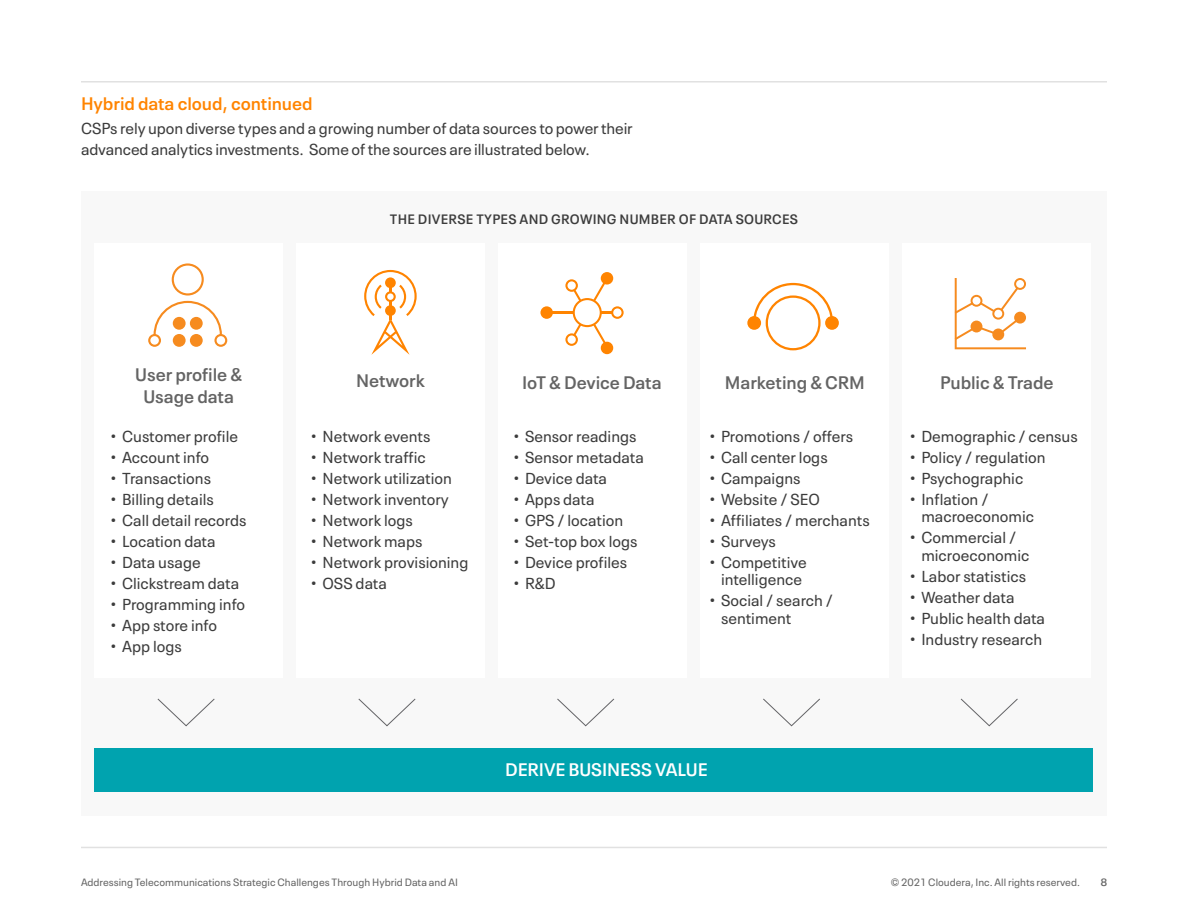
<style>
.page{position:relative;width:1188px;height:918px;background:#fff}
.page>*{position:absolute;margin:0;border:0;box-sizing:border-box;transform-origin:0 0}
.t1{font:600 18px/22.5px "Neue Plak Text";letter-spacing:-.005em;color:#646464;text-align:center}
.t2{font:600 18px "Neue Plak Text";letter-spacing:-.005em;color:#ff8400}
.t3{font:600 18px "Neue Plak Text";letter-spacing:-.005em;color:#fff}
.Body_text{font:15.75px/17.2px "Neue Plak Text";color:#3c3c3c}
.Table_H1{font:600 13.5px "Neue Plak Text";letter-spacing:.02em;color:#3c3c3c}
.t4{font:10.5px "Neue Plak Text";color:#646464}
.t5{font:600 10.5px "Neue Plak Text";color:#646464}
</style>
<div class="page">
<div style="left:81px;top:191px;width:1026px;height:624px;background:#f8f8f8"></div>
<div style="left:94px;top:243px;width:189px;height:434px;background:#fff"></div>
<div style="left:94px;top:748px;width:1000px;height:44px;background:#00a3af"></div>
<div style="left:296px;top:243px;width:189px;height:434px;background:#fff"></div>
<div style="left:498px;top:243px;width:189px;height:434px;background:#fff"></div>
<div style="left:700px;top:243px;width:189px;height:434px;background:#fff"></div>
<div style="left:902px;top:243px;width:189px;height:434px;background:#fff"></div>
<div style="left:540px;top:306px;width:13px;height:13px;background:#ff8400;border-radius:50%"></div>
<div style="left:601px;top:272px;width:12px;height:13px;background:#ff8400;border-radius:50%"></div>
<div style="left:601px;top:342px;width:12px;height:12px;background:#ff8400;border-radius:50%"></div>
<hr style="left:552px;top:312px;width:22px;height:2px;background:#ff8400">
<svg style="left:565px;top:279px;width:59px;height:67px"></svg>
<div style="left:825px;top:316px;width:14px;height:14px;background:#ff8400;border-radius:50%"></div>
<div style="left:747px;top:316px;width:14px;height:14px;background:#ff8400;border-radius:50%"></div>
<svg style="left:753px;top:283px;width:80px;height:67px"></svg>
<svg style="left:364px;top:270px;width:53px;height:85px"></svg>
<svg style="left:148px;top:263px;width:79px;height:84px"></svg>
<div style="left:173px;top:334px;width:13px;height:13px;background:#f68b1f;border-radius:50%"></div>
<div style="left:190px;top:334px;width:13px;height:13px;background:#f68b1f;border-radius:50%"></div>
<div style="left:173px;top:317px;width:13px;height:13px;background:#f68b1f;border-radius:50%"></div>
<div style="left:190px;top:317px;width:13px;height:13px;background:#f68b1f;border-radius:50%"></div>
<svg style="left:955px;top:278px;width:71px;height:71px"></svg>
<div style="left:971px;top:321px;width:11px;height:11px;background:#f68b1f;border-radius:50%"></div>
<div style="left:992px;top:329px;width:12px;height:11px;background:#f68b1f;border-radius:50%"></div>
<div style="left:1014px;top:312px;width:12px;height:12px;background:#f68b1f;border-radius:50%"></div>
<svg style="left:157px;top:698px;width:58px;height:29px"></svg>
<svg style="left:358px;top:698px;width:58px;height:29px"></svg>
<svg style="left:557px;top:698px;width:58px;height:29px"></svg>
<svg style="left:763px;top:698px;width:57px;height:29px"></svg>
<svg style="left:960px;top:698px;width:58px;height:29px"></svg>
<hr style="left:81px;top:81px;width:1026px;height:1px;background:#e1e1e1">
<hr style="left:81px;top:847px;width:1026px;height:1px;background:#e1e1e1">
<h3 class="t2" style="left:81px;top:89px;width:233px">Hybrid data cloud, continued</h3>
<p class="Body_text" style="left:81px;top:117px;width:553px;line-height:20.2px">CSPs rely upon diverse types and a growing number of data sources to power their advanced analytics investments. Some of the sources are illustrated below.</p>
<h3 class="t1" style="left:135px;top:361px;width:108px">User profile &amp;<br>Usage data</h3>
<p class="Body_text" style="left:110px;top:426px;width:129px">• Customer profile</p>
<p class="Body_text" style="left:110px;top:447px;width:101px">• Account info</p>
<p class="Body_text" style="left:110px;top:468px;width:102px">• Transactions</p>
<p class="Body_text" style="left:110px;top:489px;width:105px">• Billing details</p>
<p class="Body_text" style="left:110px;top:510px;width:138px">• Call detail records</p>
<p class="Body_text" style="left:110px;top:531px;width:107px">• Location data</p>
<p class="Body_text" style="left:110px;top:552px;width:92px">• Data usage</p>
<p class="Body_text" style="left:110px;top:573px;width:131px">• Clickstream data</p>
<p class="Body_text" style="left:110px;top:594px;width:137px">• Programming info</p>
<p class="Body_text" style="left:110px;top:615px;width:108px">• App store info</p>
<p class="Body_text" style="left:110px;top:636px;width:73px">• App logs</p>
<p class="Table_H1" style="left:390px;top:208px;width:410px">THE DIVERSE TYPES AND GROWING NUMBER OF DATA SOURCES</p>
<h3 class="t1" style="left:356px;top:367px;width:70px">Network</h3>
<p class="Body_text" style="left:310px;top:426px;width:121px">• Network events</p>
<p class="Body_text" style="left:310px;top:447px;width:117px">• Network traffic</p>
<p class="Body_text" style="left:310px;top:468px;width:143px">• Network utilization</p>
<p class="Body_text" style="left:310px;top:489px;width:140px">• Network inventory</p>
<p class="Body_text" style="left:310px;top:510px;width:104px">• Network logs</p>
<p class="Body_text" style="left:310px;top:531px;width:114px">• Network maps</p>
<p class="Body_text" style="left:310px;top:552px;width:159px">• Network provisioning</p>
<p class="Body_text" style="left:310px;top:573px;width:78px">• OSS data</p>
<h3 class="t1" style="left:522px;top:369px;width:141px">IoT &amp; Device Data</h3>
<h3 class="t1" style="left:725px;top:369px;width:141px">Marketing &amp; CRM</h3>
<h3 class="t1" style="left:940px;top:369px;width:115px">Public &amp; Trade</h3>
<p class="Body_text" style="left:513px;top:426px;width:125px">• Sensor readings</p>
<p class="Body_text" style="left:513px;top:447px;width:132px">• Sensor metadata</p>
<p class="Body_text" style="left:513px;top:468px;width:96px">• Device data</p>
<p class="Body_text" style="left:513px;top:489px;width:83px">• Apps data</p>
<p class="Body_text" style="left:513px;top:510px;width:112px">• GPS / location</p>
<p class="Body_text" style="left:513px;top:531px;width:126px">• Set-top box logs</p>
<p class="Body_text" style="left:513px;top:552px;width:116px">• Device profiles</p>
<p class="Body_text" style="left:513px;top:573px;width:44px">• R&amp;D</p>
<p class="Body_text" style="left:709px;top:426px;width:146px">• Promotions / offers</p>
<p class="Body_text" style="left:709px;top:447px;width:120px">• Call center logs</p>
<p class="Body_text" style="left:709px;top:468px;width:93px">• Campaigns</p>
<p class="Body_text" style="left:709px;top:489px;width:112px">• Website / SEO</p>
<p class="Body_text" style="left:709px;top:510px;width:162px">• Affiliates / merchants</p>
<p class="Body_text" style="left:709px;top:531px;width:68px">• Surveys</p>
<p class="Body_text" style="left:709px;top:552px;width:99px;text-align:center">• Competitive intelligence</p>
<p class="Body_text" style="left:721px;top:591px;width:114px;text-indent:-12px">• Social / search / sentiment</p>
<p class="Body_text" style="left:909px;top:426px;width:170px">• Demographic / census</p>
<p class="Body_text" style="left:909px;top:447px;width:138px">• Policy / regulation</p>
<p class="Body_text" style="left:909px;top:468px;width:115px">• Psychographic</p>
<p class="Body_text" style="left:921px;top:489px;width:114px;text-indent:-12px">• Inflation / macroeconomic</p>
<p class="Body_text" style="left:921px;top:528px;width:110px;text-indent:-12px">• Commercial / microeconomic</p>
<p class="Body_text" style="left:909px;top:566px;width:118px">• Labor statistics</p>
<p class="Body_text" style="left:909px;top:587px;width:107px">• Weather data</p>
<p class="Body_text" style="left:909px;top:608px;width:137px">• Public health data</p>
<p class="Body_text" style="left:909px;top:629px;width:134px">• Industry research</p>
<h3 class="t3" style="left:505px;top:755px;width:204px">DERIVE BUSINESS VALUE</h3>
<p class="t4" style="left:81px;top:874px;width:378px">Addressing Telecommunications Strategic Challenges Through Hybrid Data and AI</p>
<p class="t4" style="left:891px;top:874px;width:191px">© 2021 Cloudera, Inc. All rights reserved.</p>
<p class="t5" style="left:1101px;top:874px;width:8px">8</p>
</div>
